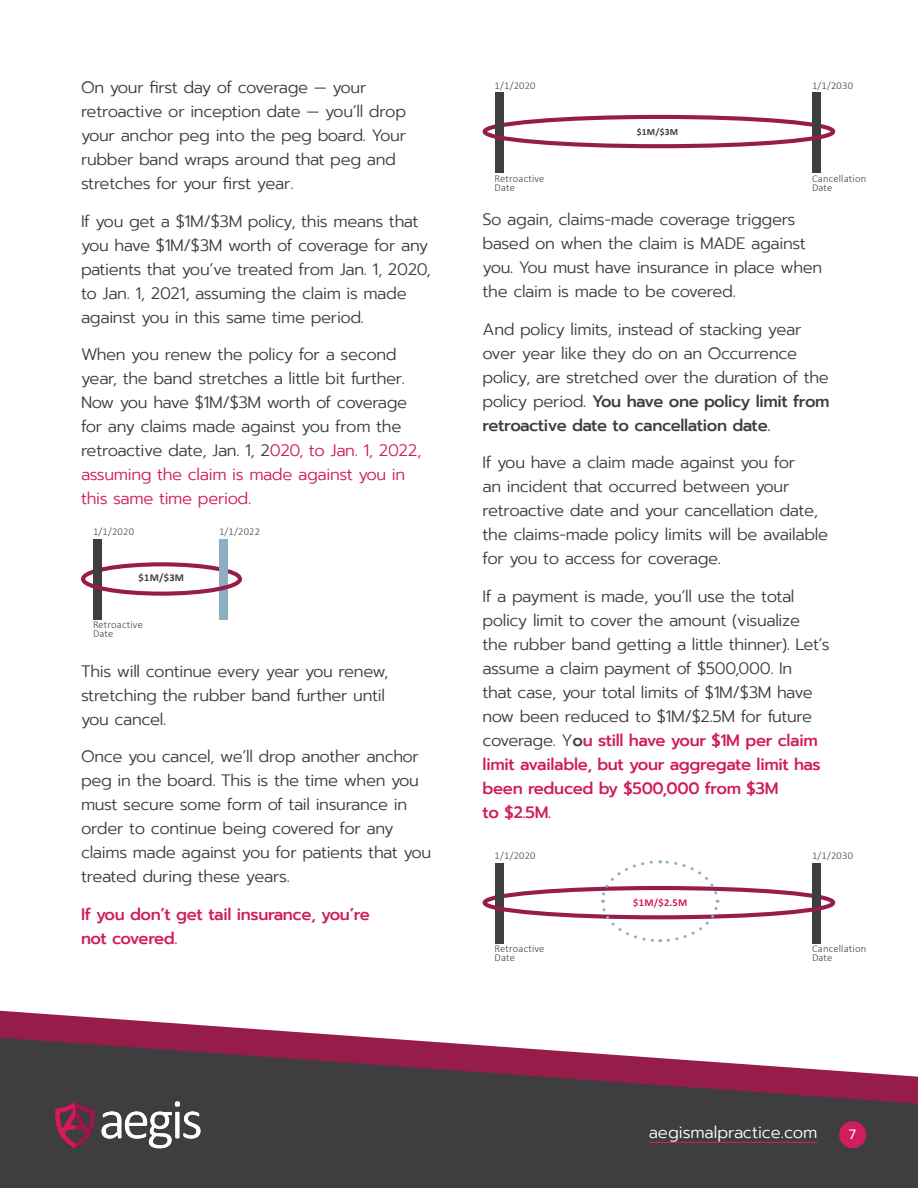
<style>
.page{position:relative;width:918px;height:1188px;background:#fff}
.page>*{position:absolute;margin:0;border:0;box-sizing:border-box;transform-origin:0 0}
.Body{font:300 16.5px/24px "Prompt";letter-spacing:-.02em;color:#3f3e3f}
.Body-2{font:500 16.5px/24px "Prompt";letter-spacing:-.02em;color:#d11c5e}
.t1{font:300 16.5px "Prompt";color:#fff}
.t2{font:13.5px "Prompt";color:#fff}
.Body-3{font:300 10.5px/9px "Calibri";letter-spacing:.02em;color:#3f3e3f}
.Body-4{font:700 10.5px "Calibri";color:#d11c5e}
.Body-5{font:700 10.5px "Calibri";color:#3f3e3f}
.Body-6{font:700 9.6px "Calibri";color:#3f3e3f}
.s1{color:#d11c5e}
.s2{font-weight:500}
.s3{font-weight:500;color:#d11c5e}
</style>
<div class="page">
<svg style="left:0;top:1011px;width:379px;height:27px"></svg>
<svg style="left:0;top:1038px;width:918px;height:150px;background:#5b4850"></svg>
<img style="left:52px;top:1099px;width:152px;height:51px">
<div style="left:839px;top:1121px;width:27px;height:27px;background:#d11c5e;border-radius:50%"></div>
<hr style="left:649px;top:1142px;width:169px;height:1px;background:#d11c5e">
<div style="left:93px;top:539px;width:9px;height:81px;background:#3f3e3f"></div>
<div style="left:220px;top:539px;width:8px;height:81px;background:#8dadc0"></div>
<div style="left:81px;top:562px;width:161px;height:34px;border:4px solid #961c4c;border-radius:50%"></div>
<div style="left:93px;top:539px;width:9px;height:43px;background:#3f3e3f"></div>
<div style="left:220px;top:539px;width:8px;height:43px;background:#8dadc0"></div>
<div style="left:495px;top:92px;width:8px;height:80px;background:#3f3e3f"></div>
<div style="left:812px;top:92px;width:8px;height:80px;background:#3f3e3f"></div>
<div style="left:483px;top:115px;width:352px;height:33px;border:4px solid #961c4c;border-radius:50%"></div>
<div style="left:495px;top:92px;width:8px;height:43px;background:#3f3e3f"></div>
<div style="left:812px;top:92px;width:8px;height:43px;background:#3f3e3f"></div>
<div style="left:495px;top:863px;width:8px;height:81px;background:#3f3e3f"></div>
<div style="left:812px;top:863px;width:8px;height:81px;background:#3f3e3f"></div>
<div style="left:483px;top:886px;width:352px;height:33px;border:4px solid #961c4c;border-radius:50%"></div>
<div style="left:495px;top:863px;width:8px;height:43px;background:#3f3e3f"></div>
<div style="left:812px;top:863px;width:8px;height:43px;background:#3f3e3f"></div>
<svg style="left:599px;top:860px;width:121px;height:83px"></svg>
<p class="Body" style="left:81px;top:76px;width:327px">On your first day of coverage — your retroactive or inception date — you’ll drop your anchor peg into the peg board. Your rubber band wraps around that peg and stretches for your first year.</p>
<p class="Body" style="left:81px;top:209px;width:351px">If you get a $1M/$3M policy, this means that you have $1M/$3M worth of coverage for any patients that you’ve treated from Jan. 1, 2020, to Jan. 1, 2021, assuming the claim is made against you in this same time period.</p>
<p class="Body" style="left:81px;top:343px;width:342px">When you renew the policy for a second year, the band stretches a little bit further.<br>Now you have $1M/$3M worth of coverage for any claims made against you from the retroactive date, Jan. 1, 2<span class="s1">020, to Jan. 1, 2022, assuming the claim is made against you in this same time period.</span></p>
<p class="Body-3" style="left:93px;top:527px;width:43px">1/1/2020</p>
<p class="Body-5" style="left:139px;top:571px;width:47px">$1M/$3M</p>
<p class="Body-3" style="left:93px;top:620px;width:51px">Retroactive<br>Date</p>
<p class="Body-3" style="left:219px;top:527px;width:43px">1/1/2022</p>
<p class="Body" style="left:81px;top:659px;width:309px">This will continue every year you renew, stretching the rubber band further until you cancel.</p>
<p class="Body" style="left:81px;top:745px;width:352px">Once you cancel, we’ll drop another anchor peg in the board. This is the time when you must secure some form of tail insurance in order to continue being covered for any claims made against you for patients that you treated during these years.</p>
<p class="Body-2" style="left:81px;top:902px;width:290px">If you don’t get tail insurance, you’re not covered.</p>
<p class="Body-3" style="left:495px;top:81px;width:43px">1/1/2020</p>
<p class="Body-6" style="left:637px;top:126px;width:43px">$1M/$3M</p>
<p class="Body-3" style="left:812px;top:81px;width:43px">1/1/2030</p>
<p class="Body-3" style="left:495px;top:174px;width:51px">Retroactive<br>Date</p>
<p class="Body-3" style="left:812px;top:174px;width:56px">Cancellation<br>Date</p>
<p class="Body" style="left:483px;top:208px;width:341px">So again, claims-made coverage triggers based on when the claim is MADE against you. You must have insurance in place when the claim is made to be covered.</p>
<p class="Body" style="left:483px;top:317px;width:349px">And policy limits, instead of stacking year over year like they do on an Occurrence policy, are stretched over the duration of the policy period. <span class="s2">You have one policy limit from retroactive date to cancellation date.</span></p>
<p class="Body" style="left:483px;top:451px;width:347px">If you have a claim made against you for<br>an incident that occurred between your retroactive date and your cancellation date, the claims-made policy limits will be available for you to access for coverage.</p>
<p class="Body" style="left:483px;top:584px;width:348px">If a payment is made, you’ll use the total policy limit to cover the amount (visualize<br>the rubber band getting a little thinner). Let’s assume a claim payment of $500,000. In<br>that case, your total limits of $1M/$3M have now been reduced to $1M/$2.5M for future coverage. Y<span class="s2">o</span><span class="s3">u still have your $1M per claim limit available, but your aggregate limit has been reduced by $500,000 from $3M<br>to $2.5M.</span></p>
<p class="Body-3" style="left:495px;top:851px;width:43px">1/1/2020</p>
<p class="Body-4" style="left:633px;top:896px;width:55px">$1M/$2.5M</p>
<p class="Body-3" style="left:812px;top:851px;width:43px">1/1/2030</p>
<p class="Body-3" style="left:495px;top:944px;width:51px">Retroactive<br>Date</p>
<p class="Body-3" style="left:812px;top:944px;width:56px">Cancellation<br>Date</p>
<p class="t1" style="left:649px;top:1121px;width:170px">aegismalpractice.com</p>
<p class="t2" style="left:849px;top:1125px;width:9px">7</p>
</div>
